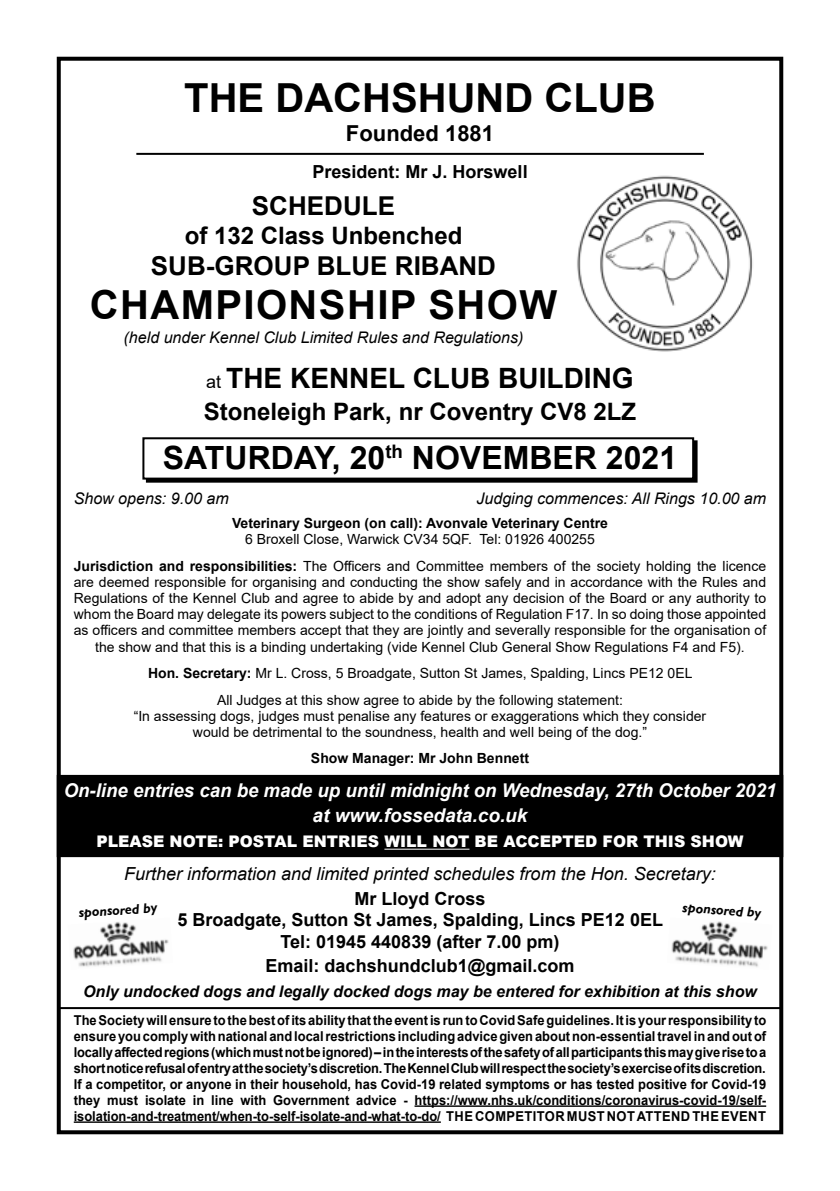
<style>
.page{position:relative;width:840px;height:1191px;background:#fff}
.page>*{position:absolute;margin:0;border:0;box-sizing:border-box;transform-origin:0 0}
.t1{font:700 40px "Arial";color:#000}
.t2{font:700 40px "Arial";letter-spacing:.035em;color:#000}
.t3{font:700 32px "Arial";color:#000}
.t4{font:700 28px "Arial";color:#000}
.t5{font:700 26px "Arial";color:#000}
.t6{font:700 24px "Arial";color:#000}
.t7{font:700 22px "Arial";color:#000}
.t8{font:italic 700 19px/25.6px "Arial";color:#fff;text-align:center}
.t9{font:700 18px/21.6px "Arial";color:#000;text-align:center}
.t10{font:italic 18px "Arial";color:#000}
.t11{font:italic 16px "Arial";color:#000}
.t12{font:italic 700 16px "Arial";color:#000}
.t13{font:900 16px "Arial";color:#fff}
.t14{font:14px/16px "Arial";color:#000;text-align:center}
.t15{font:700 14px "Arial";color:#000}
.t16{font:italic 700 13.8px "Gill Sans";color:#000}
.t17{font:700 13.6px/16px "Arial";letter-spacing:.03em;color:#000;text-align:justify;scale:.95 1}
.s1{font-weight:400;font-size:18px}
.s2{font-weight:700}
</style>
<div class="page">
<div style="left:57px;top:57px;width:725px;height:1077px;border:4px solid #000"></div>
<div style="left:57px;top:775px;width:725px;height:81px;background:#000"></div>
<div style="left:57px;top:775px;width:725px;height:82px;border:1px solid #000"></div>
<hr style="left:136px;top:153px;width:567px;height:2px;background:#000">
<div style="left:146px;top:440px;width:551px;height:42px;border:2px solid #000"></div>
<div style="left:143px;top:438px;width:549px;height:40px;background:#fff"></div>
<div style="left:142px;top:437px;width:551px;height:42px;border:2px solid #000"></div>
<hr style="left:384px;top:848px;width:85px;height:1px;background:#fff">
<img style="left:577px;top:175px;width:176px;height:177px">
<img style="left:73px;top:922px;width:96px;height:45px">
<img style="left:671px;top:921px;width:97px;height:46px">
<hr style="left:414px;top:1105px;width:351px;height:1px;background:#000">
<hr style="left:74px;top:1121px;width:366px;height:1px;background:#000">
<hr style="left:60px;top:1007px;width:720px;height:2px;background:#000">
<h1 class="t1" style="left:184px;top:70px;width:473px">THE DACHSHUND CLUB</h1>
<h3 class="t7" style="left:346px;top:118px;width:149px">Founded 1881</h3>
<p class="t9" style="left:312px;top:161px;width:217px">President: Mr J. Horswell</p>
<h3 class="t5" style="left:252px;top:187px;width:144px">SCHEDULE</h3>
<h3 class="t6" style="left:184px;top:218px;width:279px">of 132 Class Unbenched</h3>
<h3 class="t5" style="left:151px;top:247px;width:346px">SUB-GROUP BLUE RIBAND</h3>
<h1 class="t2" style="left:90px;top:277px;width:468px">CHAMPIONSHIP SHOW</h1>
<p class="t11" style="left:123px;top:327px;width:401px">(held under Kennel Club Limited Rules and Regulations)</p>
<h3 class="t4" style="left:206px;top:358px;width:429px"><span class="s1">at</span> THE KENNEL CLUB BUILDING</h3>
<h3 class="t6" style="left:203px;top:394px;width:434px">Stoneleigh Park, nr Coventry CV8 2LZ</h3>
<h2 class="t3" style="left:163px;top:435px;width:515px">SATURDAY, 20<sup>th</sup> NOVEMBER 2021</h2>
<p class="t11" style="left:74px;top:487px;width:156px">Show opens: 9.00 am</p>
<p class="t11" style="left:476px;top:487px;width:291px">Judging commences: All Rings 10.00 am</p>
<p class="t15" style="left:232px;top:513px;width:377px">Veterinary Surgeon (on call): Avonvale Veterinary Centre</p>
<p class="t14" style="left:74px;top:525px;width:693px;line-height:27.4px">6 Broxell Close, Warwick CV34 5QF. Tel: 01926 400255<br><span class="s2">Jurisdiction and responsibilities:</span> The Officers and Committee members of the society holding the licence</p>
<p class="t14" style="left:74px;top:574px;width:693px">are deemed responsible for organising and conducting the show safely and in accordance with the Rules and Regulations of the Kennel Club and agree to abide by and adopt any decision of the Board or any authority to whom the Board may delegate its powers subject to the conditions of Regulation F17. In so doing those appointed as officers and committee members accept that they are jointly and severally responsible for the organisation of the show and that this is a binding undertaking (vide Kennel Club General Show Regulations F4 and F5).</p>
<p class="t14" style="left:148px;top:659px;width:545px;line-height:27.4px"><span class="s2">Hon. Secretary:</span> Mr L. Cross, 5 Broadgate, Sutton St James, Spalding, Lincs PE12 0EL<br>All Judges at this show agree to abide by the following statement:</p>
<p class="t14" style="left:134px;top:708px;width:573px">“In assessing dogs, judges must penalise any features or exaggerations which they consider would be detrimental to the soundness, health and well being of the dog.”</p>
<p class="t15" style="left:311px;top:747px;width:219px">Show Manager: Mr John Bennett</p>
<h3 class="t8" style="left:64px;top:777px;width:713px">On-line entries can be made up until midnight on Wednesday, 27th October 2021 at www.fossedata.co.uk</h3>
<p class="t13" style="left:96px;top:830px;width:648px">PLEASE NOTE: POSTAL ENTRIES WILL NOT BE ACCEPTED FOR THIS SHOW</p>
<p class="t10" style="left:124px;top:862px;width:593px">Further information and limited printed schedules from the Hon. Secretary:</p>
<p class="t9" style="left:177px;top:887px;width:487px">Mr Lloyd Cross<br>5 Broadgate, Sutton St James, Spalding, Lincs PE12 0EL<br>Tel: 01945 440839 (after 7.00 pm)</p>
<p class="t9" style="left:265px;top:955px;width:310px">Email: dachshundclub1@gmail.com</p>
<p class="t12" style="left:83px;top:981px;width:675px">Only undocked dogs and legally docked dogs may be entered for exhibition at this show</p>
<p class="t16" style="left:78px;top:904px;width:80px;rotate:-4deg">sponsored by</p>
<p class="t16" style="left:682px;top:899px;width:80px;rotate:4deg">sponsored by</p>
<p class="t17" style="left:74px;top:1012px;width:730px">The Society will ensure to the best of its ability that the event is run to Covid Safe guidelines. It is your responsibility to ensure you comply with national and local restrictions including advice given about non-essential travel in and out of locally affected regions (which must not be ignored) – in the interests of the safety of all participants this may give rise to a short notice refusal of entry at the society’s discretion. The Kennel Club will respect the society’s exercise of its discretion.<br>If a competitor, or anyone in their household, has Covid-19 related symptoms or has tested positive for Covid-19 they must isolate in line with Government advice - https://www.nhs.uk/conditions/coronavirus-covid-19/self&shy;isolation-and-treatment/when-to-self-isolate-and-what-to-do/ THE COMPETITOR MUST NOT ATTEND THE EVENT</p>
</div>
